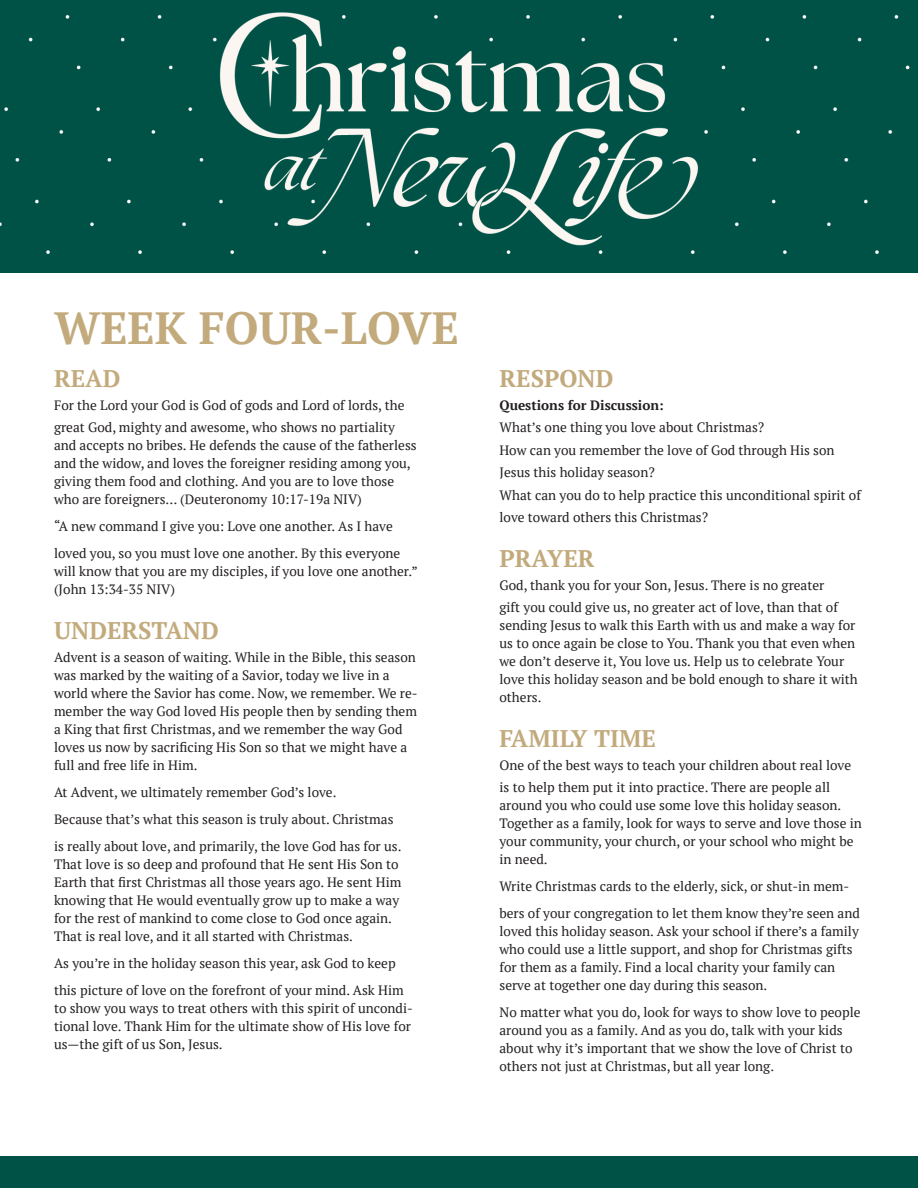
<style>
.page{position:relative;width:918px;height:1188px;background:#fff}
.page>*{position:absolute;margin:0;border:0;box-sizing:border-box;transform-origin:0 0}
.t1{font:700 45px "PT Serif";color:#c2aa7c}
.t2{font:700 24px "PT Serif";color:#c2aa7c}
.t3{font:13.5px/18px "PT Serif";color:#231f20}
.t4{font:700 13.5px "PT Serif";color:#231f20}
</style>
<div class="page">
<div style="left:0;top:1156px;width:918px;height:32px;background:#005246"></div>
<img style="left:0;top:0;width:918px;height:273px">
<p class="t1" style="left:54px;top:298px;width:406px">WEEK FOUR-LOVE</p>
<p class="t2" style="left:54px;top:363px;width:68px">READ</p>
<p class="t3" style="left:54px;top:393px;width:352px;line-height:22.5px">For the Lord your God is God of gods and Lord of lords, the great God, mighty and awesome, who shows no partiality</p>
<p class="t3" style="left:54px;top:436px;width:364px">and accepts no bribes. He defends the cause of the fatherless and the widow, and loves the foreigner residing among you, giving them food and clothing. And you are to love those who are foreigners… (Deuteronomy 10:17-19a NIV)</p>
<p class="t3" style="left:54px;top:513px;width:348px;line-height:27px">“A new command I give you: Love one another. As I have loved you, so you must love one another. By this everyone</p>
<p class="t3" style="left:54px;top:562px;width:365px">will know that you are my disciples, if you love one another.” (John 13:34-35 NIV)</p>
<p class="t2" style="left:54px;top:615px;width:166px">UNDERSTAND</p>
<p class="t3" style="left:54px;top:648px;width:365px">Advent is a season of waiting. While in the Bible, this season was marked by the waiting of a Savior, today we live in a world where the Savior has come. Now, we remember. We re&shy;member the way God loved His people then by sending them a King that first Christmas, and we remember the way God loves us now by sacrificing His Son so that we might have a full and free life in Him.</p>
<p class="t3" style="left:54px;top:783px;width:284px">At Advent, we ultimately remember God’s love.</p>
<p class="t3" style="left:54px;top:805px;width:349px;line-height:27px">Because that’s what this season is truly about. Christmas is really about love, and primarily, the love God has for us.</p>
<p class="t3" style="left:54px;top:855px;width:349px">That love is so deep and profound that He sent His Son to Earth that first Christmas all those years ago. He sent Him knowing that He would eventually grow up to make a way for the rest of mankind to come close to God once again.<br>That is real love, and it all started with Christmas.</p>
<p class="t3" style="left:54px;top:949px;width:351px;line-height:27px">As you’re in the holiday season this year, ask God to keep this picture of love on the forefront of your mind. Ask Him</p>
<p class="t3" style="left:54px;top:999px;width:360px">to show you ways to treat others with this spirit of uncondi&shy;tional love. Thank Him for the ultimate show of His love for us—the gift of us Son, Jesus.</p>
<p class="t2" style="left:500px;top:363px;width:115px">RESPOND</p>
<p class="t4" style="left:500px;top:396px;width:166px">Questions for Discussion:</p>
<p class="t3" style="left:500px;top:418px;width:266px">What’s one thing you love about Christmas?</p>
<p class="t3" style="left:500px;top:438px;width:337px;line-height:22.5px">How can you remember the love of God through His son<br>Jesus this holiday season?</p>
<p class="t3" style="left:500px;top:483px;width:363px;line-height:22.5px">What can you do to help practice this unconditional spirit of love toward others this Christmas?</p>
<p class="t2" style="left:500px;top:543px;width:97px">PRAYER</p>
<p class="t3" style="left:500px;top:573px;width:340px;line-height:22.5px">God, thank you for your Son, Jesus. There is no greater gift you could give us, no greater act of love, than that of</p>
<p class="t3" style="left:500px;top:616px;width:360px">sending Jesus to walk this Earth with us and make a way for us to once again be close to You. Thank you that even when we don’t deserve it, You love us. Help us to celebrate Your love this holiday season and be bold enough to share it with others.</p>
<p class="t2" style="left:500px;top:723px;width:158px">FAMILY TIME</p>
<p class="t3" style="left:500px;top:753px;width:353px;line-height:22.5px">One of the best ways to teach your children about real love is to help them put it into practice. There are people all</p>
<p class="t3" style="left:500px;top:796px;width:364px">around you who could use some love this holiday season.<br>Together as a family, look for ways to serve and love those in your community, your church, or your school who might be in need.</p>
<p class="t3" style="left:500px;top:873px;width:362px;line-height:27px">Write Christmas cards to the elderly, sick, or shut-in mem&shy;bers of your congregation to let them know they’re seen and</p>
<p class="t3" style="left:500px;top:922px;width:361px">loved this holiday season. Ask your school if there’s a family who could use a little support, and shop for Christmas gifts for them as a family. Find a local charity your family can serve at together one day during this season.</p>
<p class="t3" style="left:500px;top:1003px;width:363px">No matter what you do, look for ways to show love to people around you as a family. And as you do, talk with your kids about why it’s important that we show the love of Christ to others not just at Christmas, but all year long.</p>
</div>
